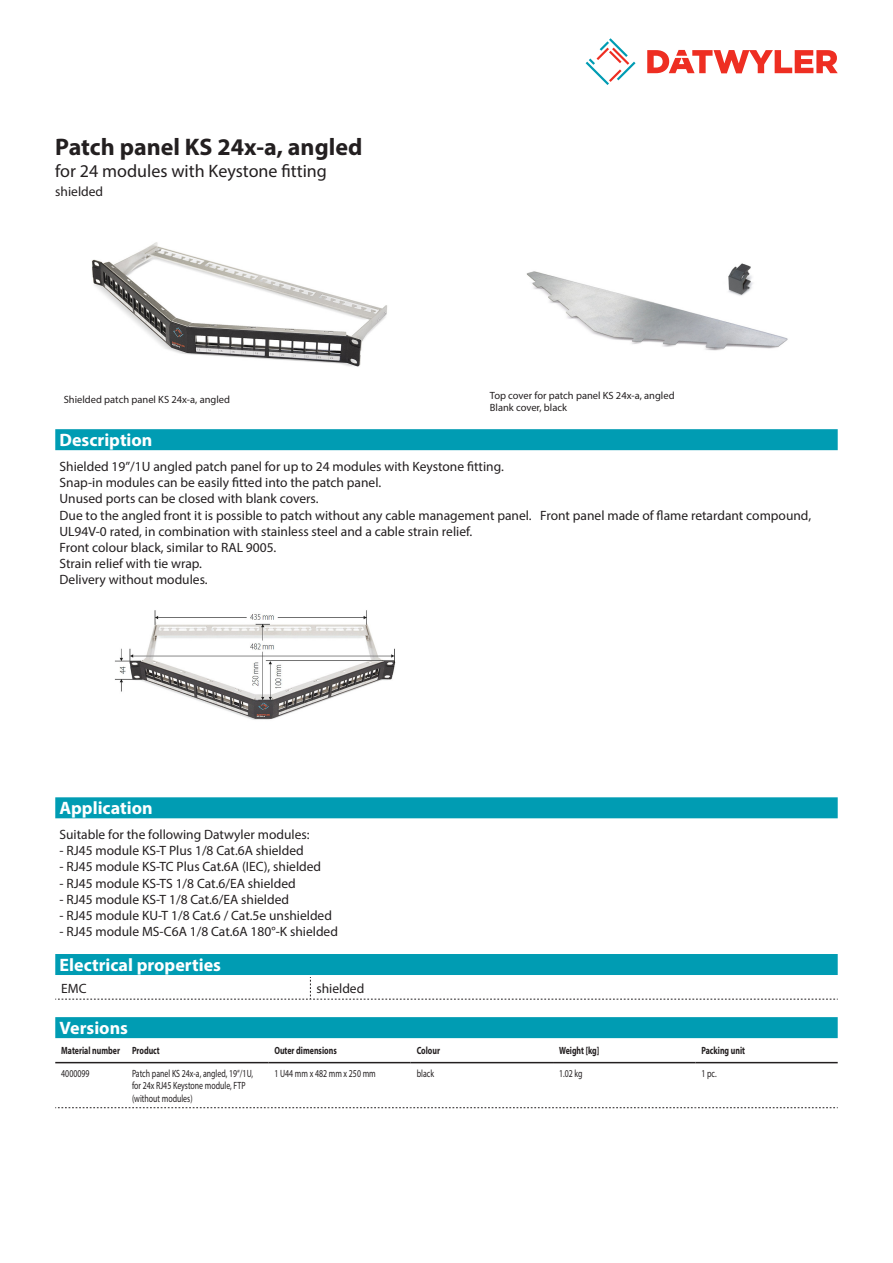
<style>
.page{position:relative;width:893px;height:1263px;background:#fff}
.page>*{position:absolute;margin:0;border:0;box-sizing:border-box;transform-origin:0 0}
.Product_Head{font:700 24px "Myriad Pro";color:#231f20}
.Standard_Head_Proper{font:700 18px "Myriad Pro";color:#fff}
.SubHead{font:18px "Myriad Pro";color:#231f20}
.Standard_text{font:13.5px/16.2px "Myriad Pro";color:#231f20}
.myriad_light_propert{font:13.5px "Myriad Pro";color:#231f20}
.myriadlight{font:10.5px/12.6px "Myriad Pro";color:#231f20;scale:.75 1}
.imagetext{font:10.5px/12.6px "Myriad Pro";color:#231f20}
.myriadbold{font:700 10.5px "Myriad Pro";color:#231f20;scale:.75 1}
</style>
<div class="page">
<svg style="left:586px;top:38px;width:49px;height:47px"></svg>
<svg style="left:647px;top:50px;width:191px;height:23px"></svg>
<img style="left:92px;top:242px;width:295px;height:125px">
<img style="left:526px;top:263px;width:262px;height:88px">
<div style="left:55px;top:1017px;width:783px;height:21px;background:#009cb3"></div>
<hr style="left:55px;top:1062px;width:71px;height:1px;background:#231f20">
<hr style="left:126px;top:1062px;width:142px;height:1px;background:#231f20">
<hr style="left:268px;top:1062px;width:143px;height:1px;background:#231f20">
<hr style="left:411px;top:1062px;width:142px;height:1px;background:#231f20">
<hr style="left:553px;top:1062px;width:142px;height:1px;background:#231f20">
<hr style="left:695px;top:1062px;width:143px;height:1px;background:#231f20">
<svg style="left:55px;top:1107px;width:783px;height:1px"></svg>
<div style="left:55px;top:429px;width:783px;height:21px;background:#009cb3"></div>
<div style="left:55px;top:797px;width:783px;height:21px;background:#009cb3"></div>
<img style="left:115px;top:610px;width:281px;height:110px">
<div style="left:55px;top:954px;width:783px;height:21px;background:#009cb3"></div>
<svg style="left:55px;top:977px;width:783px;height:23px"></svg>
<p class="Product_Head" style="left:55px;top:131px;width:309px">Patch panel KS 24x-a, angled</p>
<p class="SubHead" style="left:55px;top:160px;width:273px">for 24 modules with Keystone fitting</p>
<p class="Standard_text" style="left:55px;top:183px;width:49px">shielded</p>
<p class="imagetext" style="left:64px;top:393px;width:168px">Shielded patch panel KS 24x-a, angled</p>
<p class="imagetext" style="left:490px;top:389px;width:186px">Top cover for patch panel KS 24x-a, angled<br>Blank cover, black</p>
<p class="Standard_Head_Proper" style="left:60px;top:428px;width:94px">Description</p>
<p class="Standard_text" style="left:60px;top:458px;width:753px">Shielded 19”/1U angled patch panel for up to 24 modules with Keystone fitting.<br>Snap-in modules can be easily fitted into the patch panel.<br>Unused ports can be closed with blank covers.<br>Due to the angled front it is possible to patch without any cable management panel. Front panel made of flame retardant compound, UL94V-0 rated, in combination with stainless steel and a cable strain relief.<br>Front colour black, similar to RAL 9005.<br>Strain relief with tie wrap.<br>Delivery without modules.</p>
<p class="Standard_Head_Proper" style="left:60px;top:796px;width:95px">Application</p>
<p class="Standard_text" style="left:60px;top:826px;width:252px">Suitable for the following Datwyler modules:</p>
<p class="Standard_text" style="left:60px;top:842px;width:246px">- RJ45 module KS-T Plus 1/8 Cat.6A shielded</p>
<p class="Standard_text" style="left:60px;top:859px;width:263px">- RJ45 module KS-TC Plus Cat.6A (IEC), shielded</p>
<p class="Standard_text" style="left:60px;top:875px;width:238px">- RJ45 module KS-TS 1/8 Cat.6/EA shielded</p>
<p class="Standard_text" style="left:60px;top:891px;width:231px">- RJ45 module KS-T 1/8 Cat.6/EA shielded</p>
<p class="Standard_text" style="left:60px;top:907px;width:274px">- RJ45 module KU-T 1/8 Cat.6 / Cat.5e unshielded</p>
<p class="Standard_text" style="left:60px;top:923px;width:280px">- RJ45 module MS-C6A 1/8 Cat.6A 180°-K shielded</p>
<p class="Standard_Head_Proper" style="left:60px;top:953px;width:163px">Electrical properties</p>
<p class="myriad_light_propert" style="left:61px;top:980px;width:27px">EMC</p>
<p class="myriad_light_propert" style="left:316px;top:980px;width:49px">shielded</p>
<p class="Standard_Head_Proper" style="left:60px;top:1016px;width:70px">Versions</p>
<p class="myriadbold" style="left:61px;top:1043px;width:80px">Material number</p>
<p class="myriadbold" style="left:132px;top:1043px;width:39px">Product</p>
<p class="myriadbold" style="left:274px;top:1043px;width:85px">Outer dimensions</p>
<p class="myriadbold" style="left:417px;top:1043px;width:33px">Colour</p>
<p class="myriadbold" style="left:559px;top:1043px;width:55px">Weight [kg]</p>
<p class="myriadbold" style="left:701px;top:1043px;width:60px">Packing unit</p>
<p class="myriadlight" style="left:61px;top:1066px;width:39px">4000099</p>
<p class="myriadlight" style="left:132px;top:1066px;width:163px">Patch panel KS 24x-a, angled, 19‘‘/1U, for 24x RJ45 Keystone module, FTP (without modules)</p>
<p class="myriadlight" style="left:274px;top:1066px;width:137px">1 U44 mm x 482 mm x 250 mm</p>
<p class="myriadlight" style="left:417px;top:1066px;width:25px">black</p>
<p class="myriadlight" style="left:559px;top:1066px;width:33px">1.02 kg</p>
<p class="myriadlight" style="left:701px;top:1066px;width:22px">1 pc.</p>
</div>
